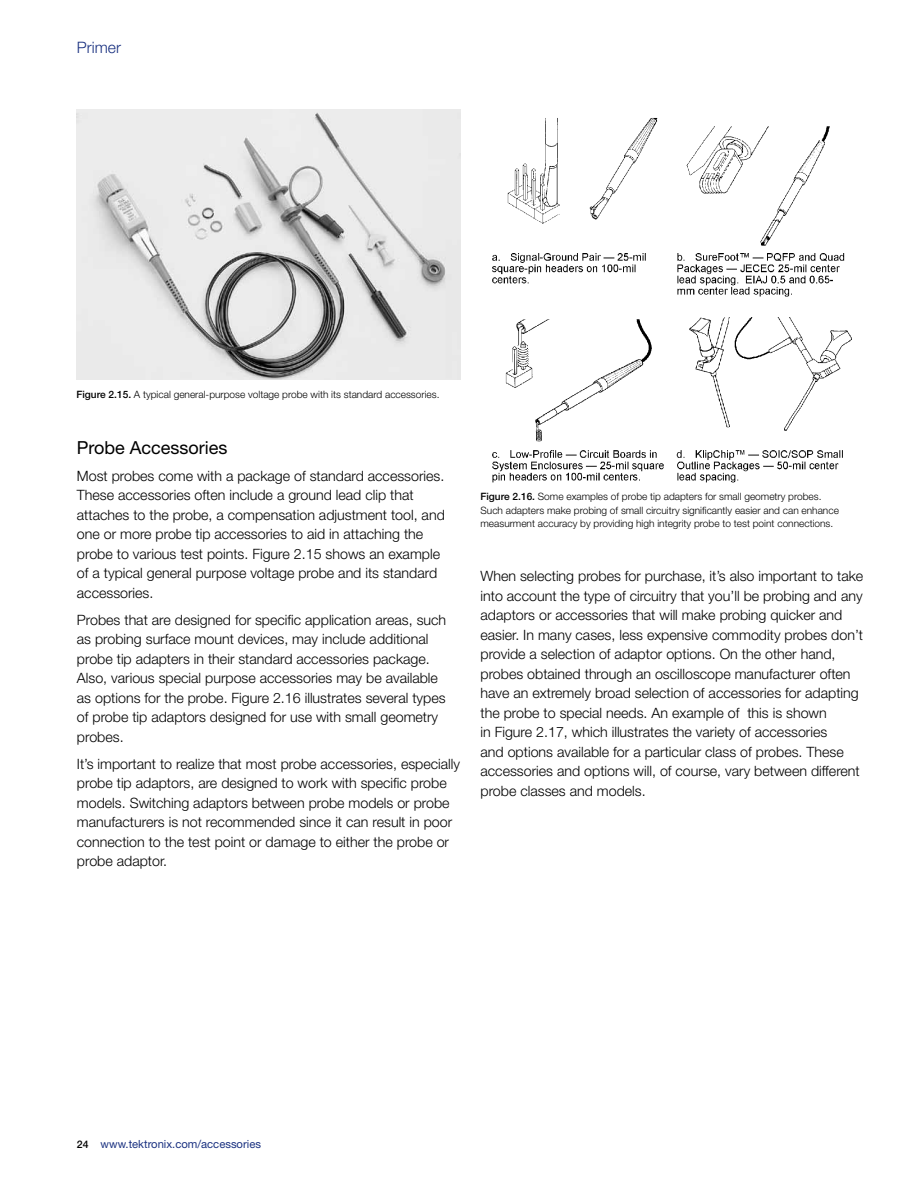
<style>
.page{position:relative;width:918px;height:1188px;background:#fff}
.page>*{position:absolute;margin:0;border:0;box-sizing:border-box;transform-origin:0 0}
.t1{font:18px "Helvetica Neue";color:#000}
.t2{font:300 15.75px "Helvetica Neue";color:#1b3281}
.t3{font:300 14.25px/19.5px "Helvetica Neue";color:#000}
.t4{font:11.25px "Helvetica Neue";color:#1b3281}
.t5{font:300 10.2px/13.5px "Helvetica Neue";color:#000}
.s1{font-weight:500}
.s2{font-weight:500;font-size:10.5px;color:#000}
</style>
<div class="page">
<img style="left:77px;top:109px;width:383px;height:270px">
<img style="left:492px;top:118px;width:360px;height:365px">
<p class="t2" style="left:77px;top:37px;width:46px">Primer</p>
<p class="t5" style="left:77px;top:387px;width:364px"><span class="s1">Figure 2.15.</span> A typical general-purpose voltage probe with its standard accessories.</p>
<p class="t1" style="left:77px;top:437px;width:152px">Probe Accessories</p>
<p class="t3" style="left:77px;top:466px;width:369px">Most probes come with a package of standard accessories.<br>These accessories often include a ground lead clip that attaches to the probe, a compensation adjustment tool, and one or more probe tip accessories to aid in attaching the probe to various test points. Figure 2.15 shows an example of a typical general purpose voltage probe and its standard accessories.</p>
<p class="t3" style="left:77px;top:610px;width:371px">Probes that are designed for specific application areas, such as probing surface mount devices, may include additional probe tip adapters in their standard accessories package.<br>Also, various special purpose accessories may be available as options for the probe. Figure 2.16 illustrates several types of probe tip adaptors designed for use with small geometry probes.</p>
<p class="t3" style="left:77px;top:754px;width:385px">It’s important to realize that most probe accessories, especially probe tip adaptors, are designed to work with specific probe models. Switching adaptors between probe models or probe manufacturers is not recommended since it can result in poor connection to the test point or damage to either the probe or probe adaptor.</p>
<p class="t5" style="left:481px;top:490px;width:360px"><span class="s1">Figure 2.16.</span> Some examples of probe tip adapters for small geometry probes.<br>Such adapters make probing of small circuitry significantly easier and can enhance measurment accuracy by providing high integrity probe to test point connections.</p>
<p class="t3" style="left:481px;top:566px;width:384px">When selecting probes for purchase, it’s also important to take into account the type of circuitry that you’ll be probing and any adaptors or accessories that will make probing quicker and easier. In many cases, less expensive commodity probes don’t provide a selection of adaptor options. On the other hand, probes obtained through an oscilloscope manufacturer often have an extremely broad selection of accessories for adapting the probe to special needs. An example of this is shown<br>in Figure 2.17, which illustrates the variety of accessories<br>and options available for a particular class of probes. These accessories and options will, of course, vary between different probe classes and models.</p>
<p class="t4" style="left:77px;top:1138px;width:186px"><span class="s2">24</span> www.tektronix.com/accessories</p>
</div>
